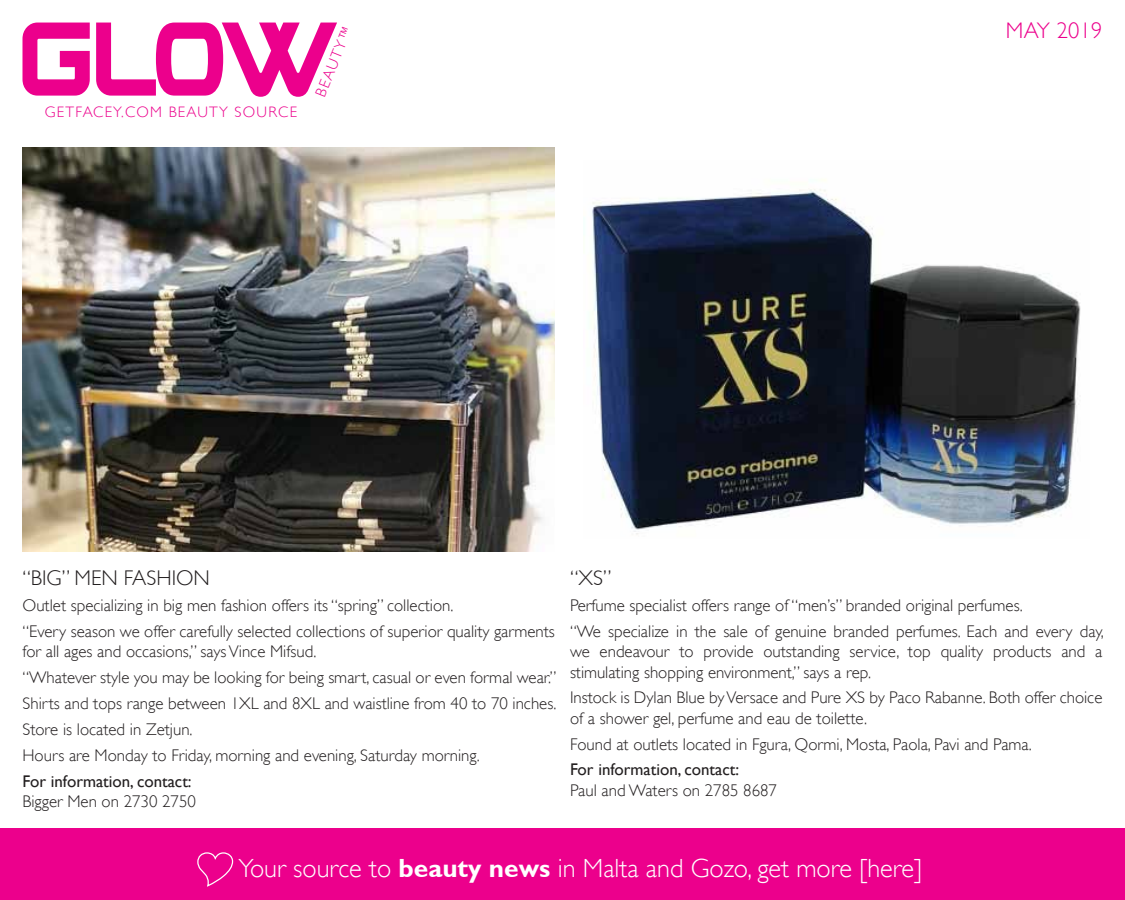
<style>
.page{position:relative;width:1125px;height:900px;background:#fff}
.page>*{position:absolute;margin:0;border:0;box-sizing:border-box;transform-origin:0 0}
.t1{font:300 26.25px "Gill Sans";color:#fff}
.t2{font:300 22.5px "Gill Sans";letter-spacing:.01em;color:#ec008c}
.t3{font:300 21.25px "Gill Sans";color:#231f20}
.t4{font:300 16.88px/25.9px "Gill Sans";color:#231f20}
.t5{font:16.88px "Gill Sans";color:#231f20}
.t6{font:300 15.12px "Gill Sans";letter-spacing:.08em;color:#ec008c}
.s1{font-weight:700}
</style>
<div class="page">
<div style="left:0;top:828px;width:1125px;height:72px;background:#ec008c"></div>
<svg style="left:197px;top:852px;width:37px;height:35px"></svg>
<svg style="left:22px;top:23px;width:315px;height:74px"></svg>
<img style="left:22px;top:148px;width:533px;height:403px">
<img style="left:592px;top:179px;width:489px;height:356px">
<p class="t6" style="left:45px;top:103px;width:254px">GETFACEY.COM BEAUTY SOURCE</p>
<p class="t6" style="left:312px;top:93px;width:76px;rotate:-68deg">BEAUTY™</p>
<h2 class="t2" style="left:1006px;top:17px;width:98px">MAY 2019</h2>
<p class="t3" style="left:22px;top:566px;width:189px">“BIG” MEN FASHION</p>
<p class="t4" style="left:22px;top:592px;width:534px">Outlet specializing in big men fashion offers its “spring” collection.<br>“Every season we offer carefully selected collections of superior quality garments</p>
<p class="t4" style="left:22px;top:639px;width:535px">for all ages and occasions,” says Vince Mifsud.<br>“Whatever style you may be looking for being smart, casual or even formal wear.” Shirts and tops range between 1XL and 8XL and waistline from 40 to 70 inches.<br>Store is located in Zetjun.<br>Hours are Monday to Friday, morning and evening, Saturday morning.</p>
<p class="t5" style="left:22px;top:771px;width:171px">For information, contact:</p>
<p class="t4" style="left:22px;top:788px;width:175px">Bigger Men on 2730 2750</p>
<p class="t3" style="left:570px;top:566px;width:43px">“XS”</p>
<p class="t4" style="left:570px;top:592px;width:535px">Perfume specialist offers range of “men’s” branded original perfumes.<br>“We specialize in the sale of genuine branded perfumes. Each and every day,</p>
<p class="t4" style="left:570px;top:641px;width:534px;line-height:20.2px">we endeavour to provide outstanding service, top quality products and a stimulating shopping environment,” says a rep.</p>
<p class="t4" style="left:570px;top:688px;width:534px;line-height:20.2px">Instock is Dylan Blue by Versace and Pure XS by Paco Rabanne. Both offer choice of a shower gel, perfume and eau de toilette.</p>
<p class="t4" style="left:570px;top:731px;width:463px">Found at outlets located in Fgura, Qormi, Mosta, Paola, Pavi and Pama.</p>
<p class="t5" style="left:570px;top:760px;width:171px">For information, contact:</p>
<p class="t4" style="left:570px;top:777px;width:209px">Paul and Waters on 2785 8687</p>
<h1 class="t1" style="left:238px;top:853px;width:685px">Your source to <span class="s1">beauty news</span> in Malta and Gozo, get more [here]</h1>
</div>
